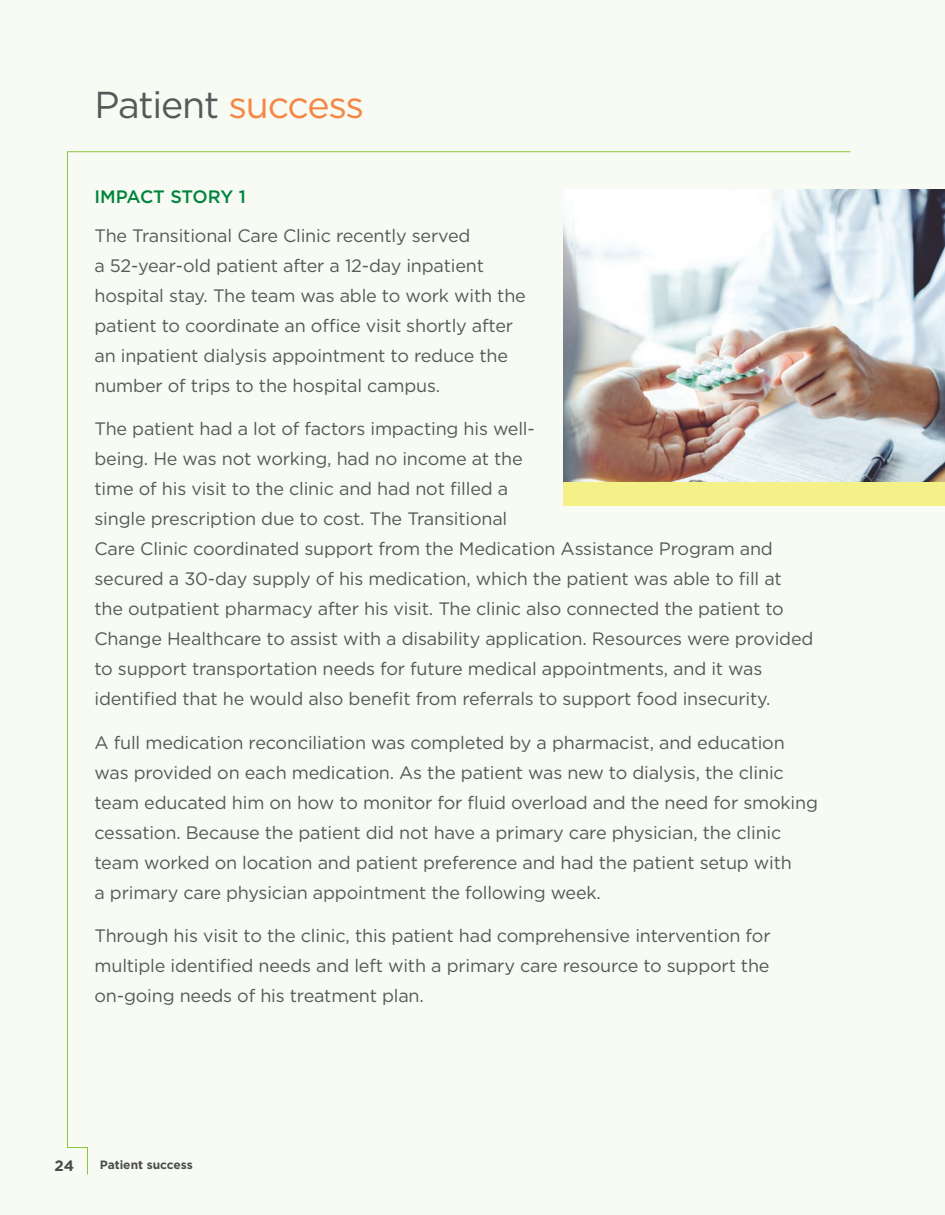
<style>
.page{position:relative;width:945px;height:1215px;background:#f8fbf3}
.page>*{position:absolute;margin:0;border:0;box-sizing:border-box;transform-origin:0 0}
.t1{font:37.5px "Gotham";letter-spacing:-.03em;color:#57585a}
.t2{font:18px/30px "Gotham";letter-spacing:-.01em;color:#57585a}
.t3{font:500 18px "Gotham";letter-spacing:-.015em;color:#00843d}
.t4{font:700 15px "Gotham";color:#4b4c4d}
.t5{font:700 12px "Gotham";color:#4b4c4d}
.s1{color:#f58746}
</style>
<div class="page">
<img style="left:564px;top:189px;width:381px;height:293px">
<div style="left:564px;top:482px;width:381px;height:24px;background:#f4f188"></div>
<h1 class="t1" style="left:94px;top:81px;width:271px">Patient <span class="s1">success</span></h1>
<p class="t3" style="left:94px;top:185px;width:153px">IMPACT STORY 1</p>
<p class="t2" style="left:94px;top:220px;width:433px">The Transitional Care Clinic recently served<br>a 52-year-old patient after a 12-day inpatient hospital stay. The team was able to work with the patient to coordinate an office visit shortly after an inpatient dialysis appointment to reduce the number of trips to the hospital campus.</p>
<p class="t2" style="left:94px;top:413px;width:721px">The patient had a lot of factors impacting his well-<br>being. He was not working, had no income at the<br>time of his visit to the clinic and had not filled a<br>single prescription due to cost. The Transitional<br>Care Clinic coordinated support from the Medication Assistance Program and secured a 30-day supply of his medication, which the patient was able to fill at the outpatient pharmacy after his visit. The clinic also connected the patient to Change Healthcare to assist with a disability application. Resources were provided to support transportation needs for future medical appointments, and it was identified that he would also benefit from referrals to support food insecurity.</p>
<p class="t2" style="left:94px;top:727px;width:725px">A full medication reconciliation was completed by a pharmacist, and education was provided on each medication. As the patient was new to dialysis, the clinic team educated him on how to monitor for fluid overload and the need for smoking cessation. Because the patient did not have a primary care physician, the clinic team worked on location and patient preference and had the patient setup with<br>a primary care physician appointment the following week.</p>
<p class="t2" style="left:94px;top:920px;width:678px;text-align:justify">Through his visit to the clinic, this patient had comprehensive intervention for multiple identified needs and left with a primary care resource to support the on-going needs of his treatment plan.</p>
<p class="t4" style="left:55px;top:1156px;width:21px">24</p>
<p class="t5" style="left:100px;top:1157px;width:95px">Patient success</p>
</div>
